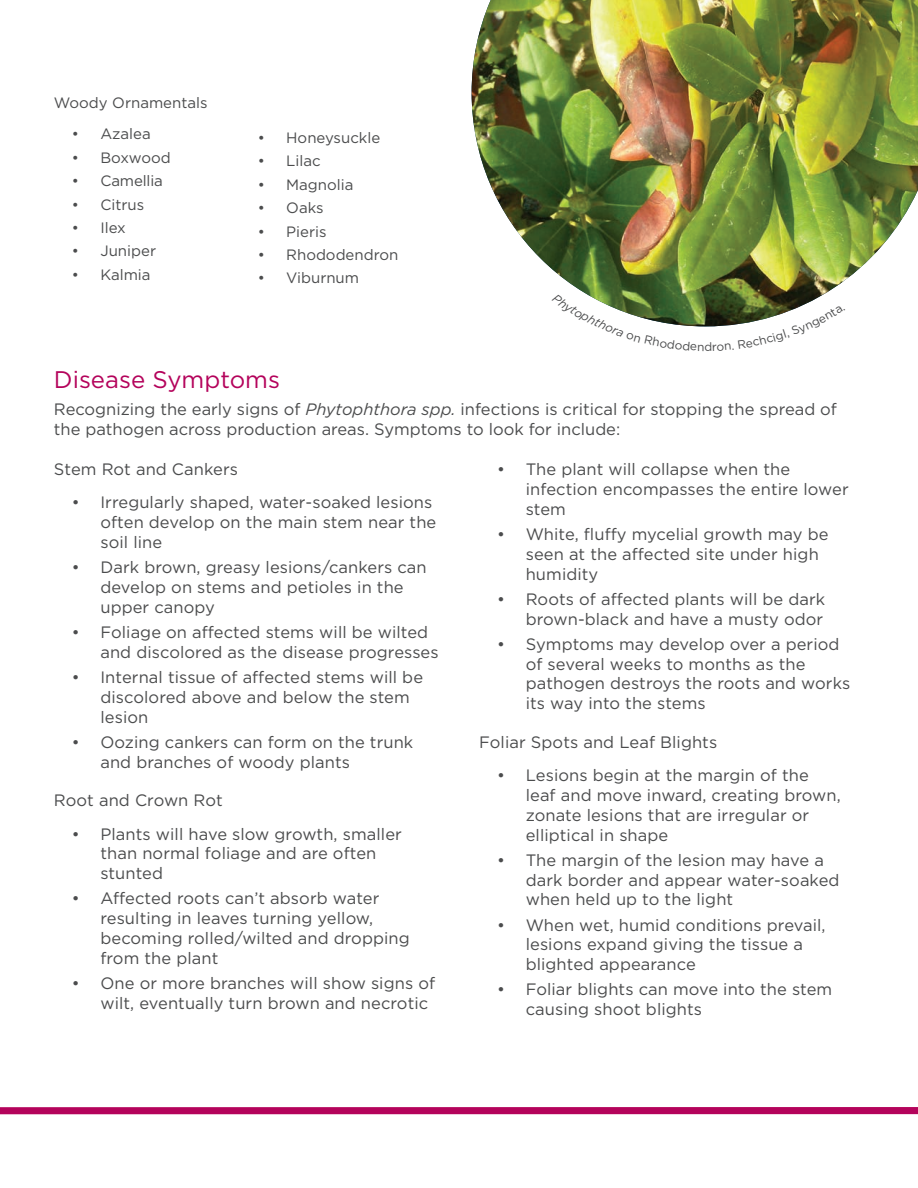
<style>
.page{position:relative;width:918px;height:1188px;background:#fff}
.page>*{position:absolute;margin:0;border:0;box-sizing:border-box;transform-origin:0 0}
.t1{font:24px "Gotham";color:#b4035b}
.t2{font:16.5px/19.8px "Gotham";letter-spacing:.005em;color:#4b4c4d}
.t3{font:15px "Gotham";color:#4b4c4d}
.s1{font-style:italic}
</style>
<div class="page">
<img style="left:472px;top:0;width:446px;height:293px">
<div style="left:0;top:1107px;width:918px;height:7px;background:#b4035b"></div>
<svg style="left:585px;top:293px;width:241px;height:34px"></svg>
<p class="t3" style="left:54px;top:93px;width:155px">Woody Ornamentals</p>
<p class="t3" style="left:72px;top:125px;width:80px">• Azalea</p>
<p class="t3" style="left:72px;top:148px;width:100px">• Boxwood</p>
<p class="t3" style="left:72px;top:171px;width:92px">• Camellia</p>
<p class="t3" style="left:72px;top:195px;width:74px">• Citrus</p>
<p class="t3" style="left:72px;top:218px;width:55px">• Ilex</p>
<p class="t3" style="left:72px;top:242px;width:86px">• Juniper</p>
<p class="t3" style="left:72px;top:265px;width:80px">• Kalmia</p>
<p class="t3" style="left:258px;top:128px;width:124px">• Honeysuckle</p>
<p class="t3" style="left:258px;top:152px;width:64px">• Lilac</p>
<p class="t3" style="left:258px;top:175px;width:97px">• Magnolia</p>
<p class="t3" style="left:258px;top:198px;width:67px">• Oaks</p>
<p class="t3" style="left:258px;top:222px;width:70px">• Pieris</p>
<p class="t3" style="left:258px;top:245px;width:142px">• Rhododendron</p>
<p class="t3" style="left:258px;top:269px;width:103px">• Viburnum</p>
<h1 class="t1" style="left:54px;top:364px;width:228px">Disease Symptoms</h1>
<p class="t2" style="left:54px;top:399px;width:785px">Recognizing the early signs of <span class="s1">Phytophthora spp.</span> infections is critical for stopping the spread of the pathogen across production areas. Symptoms to look for include:</p>
<p class="t2" style="left:54px;top:459px;width:186px">Stem Rot and Cankers</p>
<p class="t2" style="left:100px;top:492px;width:337px;text-indent:-28px">• Irregularly shaped, water-soaked lesions often develop on the main stem near the soil line</p>
<p class="t2" style="left:100px;top:557px;width:328px;text-indent:-28px">• Dark brown, greasy lesions/cankers can develop on stems and petioles in the upper canopy</p>
<p class="t2" style="left:100px;top:622px;width:340px;text-indent:-28px">• Foliage on affected stems will be wilted and discolored as the disease progresses</p>
<p class="t2" style="left:100px;top:667px;width:324px;text-indent:-28px">• Internal tissue of affected stems will be discolored above and below the stem lesion</p>
<p class="t2" style="left:100px;top:732px;width:314px;text-indent:-28px">• Oozing cankers can form on the trunk and branches of woody plants</p>
<p class="t2" style="left:54px;top:790px;width:170px">Root and Crown Rot</p>
<p class="t2" style="left:100px;top:824px;width:303px;text-indent:-28px">• Plants will have slow growth, smaller than normal foliage and are often stunted</p>
<p class="t2" style="left:100px;top:888px;width:311px;text-indent:-28px">• Affected roots can’t absorb water resulting in leaves turning yellow, becoming rolled/wilted and dropping from the plant</p>
<p class="t2" style="left:100px;top:973px;width:336px;text-indent:-28px">• One or more branches will show signs of wilt, eventually turn brown and necrotic</p>
<p class="t2" style="left:526px;top:459px;width:324px;text-indent:-28px">• The plant will collapse when the infection encompasses the entire lower stem</p>
<p class="t2" style="left:526px;top:524px;width:304px;text-indent:-28px">• White, fluffy mycelial growth may be seen at the affected site under high humidity</p>
<p class="t2" style="left:497px;top:589px;width:330px;text-align:right">• Roots of affected plants will be dark brown-black and have a musty odor</p>
<p class="t2" style="left:526px;top:634px;width:326px;text-indent:-28px">• Symptoms may develop over a period of several weeks to months as the pathogen destroys the roots and works its way into the stems</p>
<p class="t2" style="left:479px;top:732px;width:240px">Foliar Spots and Leaf Blights</p>
<p class="t2" style="left:526px;top:765px;width:316px;text-indent:-28px">• Lesions begin at the margin of the leaf and move inward, creating brown, zonate lesions that are irregular or elliptical in shape</p>
<p class="t2" style="left:526px;top:850px;width:315px;text-indent:-28px">• The margin of the lesion may have a dark border and appear water-soaked when held up to the light</p>
<p class="t2" style="left:526px;top:914px;width:301px;text-indent:-28px">• When wet, humid conditions prevail, lesions expand giving the tissue a blighted appearance</p>
<p class="t2" style="left:526px;top:979px;width:308px;text-indent:-28px">• Foliar blights can move into the stem causing shoot blights</p>
</div>
